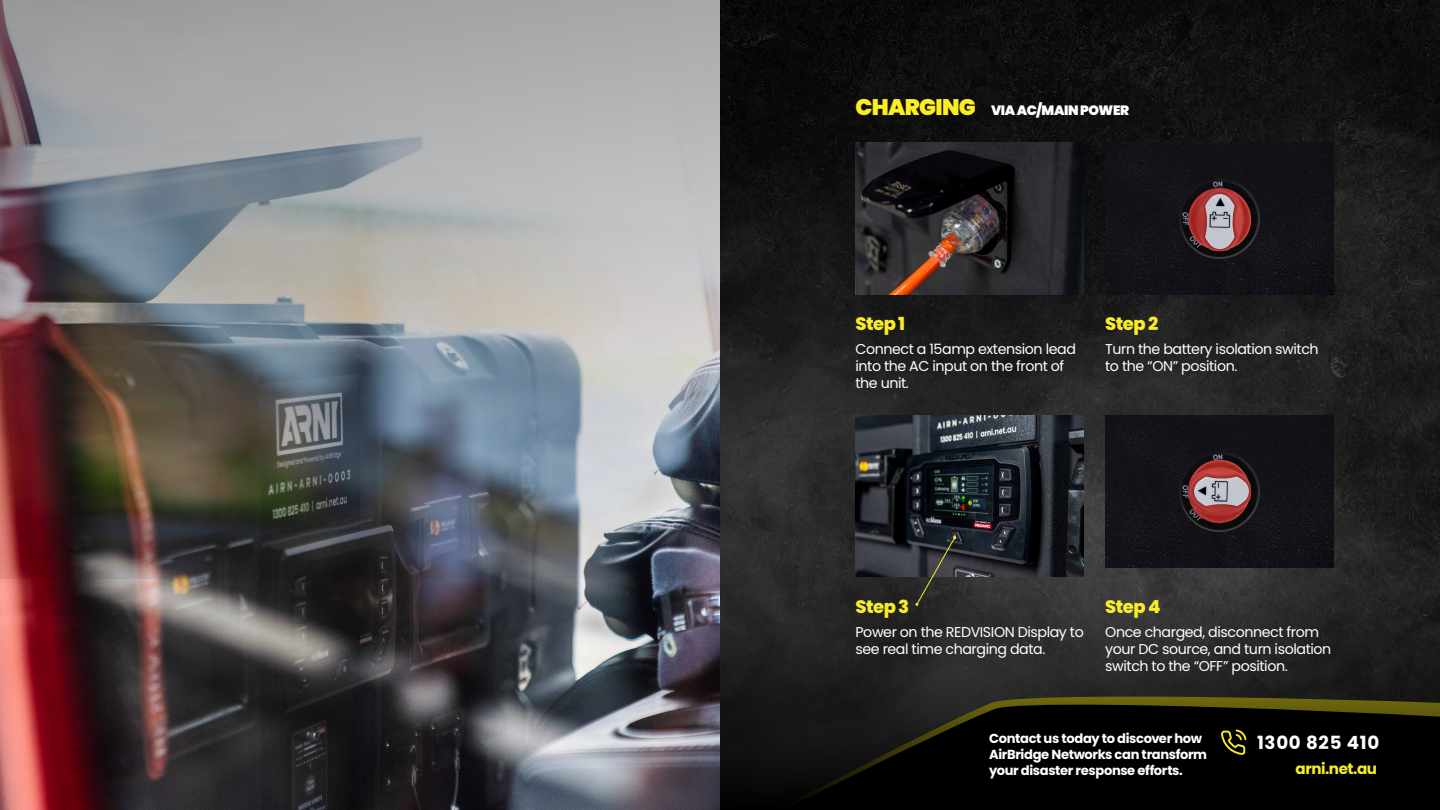
<style>
.page{position:relative;width:1440px;height:810px;background:#fff}
.page>*{position:absolute;margin:0;border:0;box-sizing:border-box;transform-origin:0 0}
.t1{font:700 18.15px "Poppins";letter-spacing:.04em;color:#fff}
.t2{font:800 18px "Poppins";letter-spacing:-.03em;color:#f9ed25}
.t3{font:700 15.15px "Poppins";letter-spacing:-.03em;color:#f9ed25}
.t4{font:14.25px/17.2px "Poppins";letter-spacing:-.03em;color:#fff}
.t5{font:900 13.5px "Poppins";letter-spacing:-.03em;color:#fff}
.t6{font:700 13.05px/15.7px "Poppins";letter-spacing:-.03em;color:#fff}
.s1{font-size:22.5px;color:#fcee21}
</style>
<div class="page">
<img style="left:720px;top:0;width:720px;height:557px">
<svg style="left:720px;top:557px;width:720px;height:253px;background:#272727"></svg>
<svg style="left:759px;top:694px;width:681px;height:116px;background:#0b0b05"></svg>
<svg style="left:1220px;top:728px;width:27px;height:28px"></svg>
<img style="left:855px;top:416px;width:229px;height:161px">
<img style="left:0;top:578px;width:720px;height:232px">
<img style="left:0;top:0;width:720px;height:578px">
<svg style="left:915px;top:536px;width:41px;height:70px;background:#343432"></svg>
<img style="left:1105px;top:416px;width:229px;height:152px">
<img style="left:1105px;top:142px;width:229px;height:152px">
<img style="left:855px;top:142px;width:229px;height:152px">
<p class="t5" style="left:855px;top:102px;width:275px"><span class="s1">CHARGING</span> VIA AC/MAIN POWER</p>
<p class="t2" style="left:855px;top:313px;width:51px">Step 1</p>
<p class="t4" style="left:855px;top:340px;width:222px">Connect a 15amp extension lead into the AC input on the front of the unit.</p>
<p class="t2" style="left:1105px;top:313px;width:55px">Step 2</p>
<p class="t4" style="left:1105px;top:340px;width:215px">Turn the battery isolation switch to the “ON” position.</p>
<p class="t2" style="left:855px;top:596px;width:55px">Step 3</p>
<p class="t4" style="left:855px;top:623px;width:230px">Power on the REDVISION Display to see real time charging data.</p>
<p class="t2" style="left:1105px;top:596px;width:57px">Step 4</p>
<p class="t4" style="left:1105px;top:623px;width:228px">Once charged, disconnect from your DC source, and turn isolation switch to the “OFF” position.</p>
<p class="t6" style="left:989px;top:731px;width:219px">Contact us today to discover how<br>AirBridge Networks can transform your disaster response efforts.</p>
<p class="t1" style="left:1257px;top:732px;width:124px">1300 825 410</p>
<p class="t3" style="left:1296px;top:760px;width:83px">arni.net.au</p>
</div>
